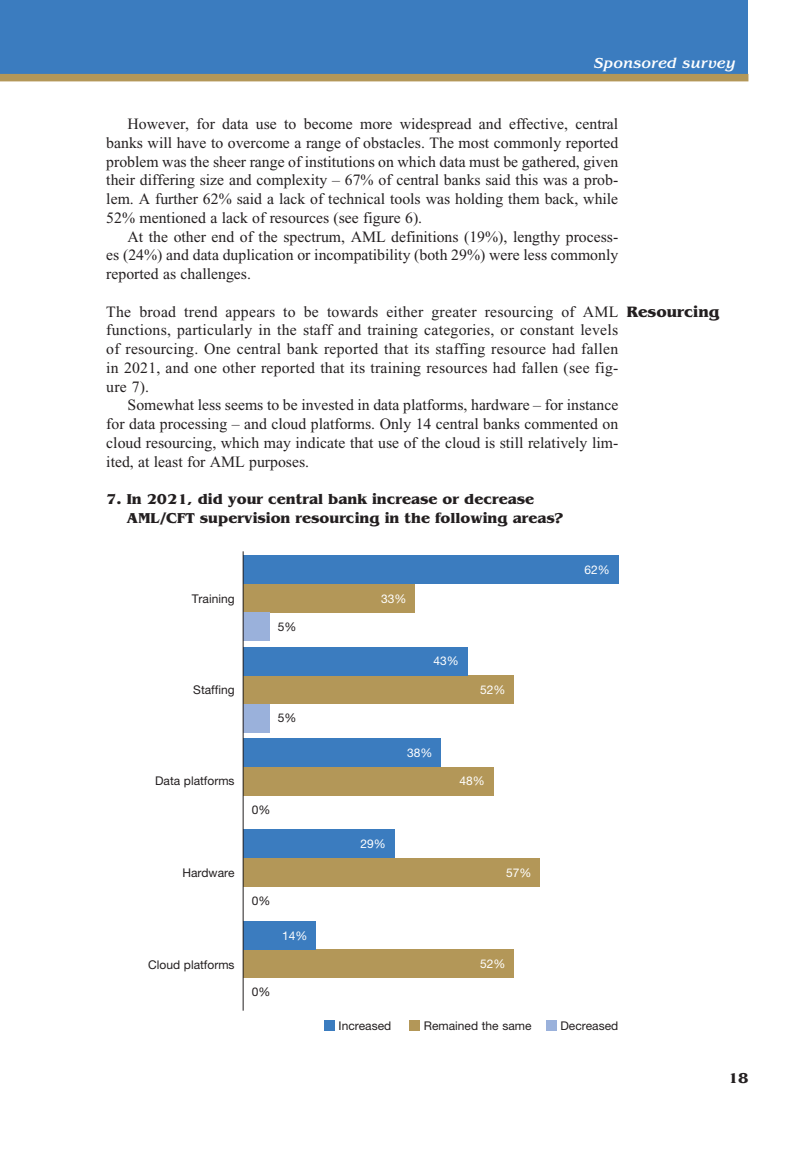
<style>
.page{position:relative;width:808px;height:1149px;background:#fff}
.page>*{position:absolute;margin:0;border:0;box-sizing:border-box;transform-origin:0 0}
.Bodytext{font:15.75px/18.8px "Times New Roman PS Std";color:#231f20;text-align:justify}
.Subhead{font:700 15.75px "Benguiat Std";color:#231f20}
.Small_print{font:700 15px/18.8px "Benguiat Std";color:#231f20}
.t1{font:italic 500 15px "Benguiat Std";color:#fff}
.Bodytext_no_indent{font:12px "Helvetica Neue LT Pro";color:#231f20}
.Bodytext_no_indent-2{font:12px "Helvetica Neue LT Pro";color:#fff}
</style>
<div class="page">
<div style="left:0;top:0;width:748px;height:81px;background:#3b7cbf"></div>
<div style="left:0;top:74px;width:748px;height:7px;background:#b39758"></div>
<div style="left:324px;top:1019px;width:11px;height:11px;background:#3b7cbf"></div>
<div style="left:410px;top:1019px;width:10px;height:11px;background:#b39758"></div>
<div style="left:546px;top:1019px;width:11px;height:11px;background:#9ab1db"></div>
<div style="left:243px;top:584px;width:172px;height:28px;background:#b39758"></div>
<div style="left:243px;top:675px;width:271px;height:28px;background:#b39758"></div>
<div style="left:243px;top:766px;width:250px;height:29px;background:#b39758"></div>
<div style="left:243px;top:857px;width:297px;height:29px;background:#b39758"></div>
<div style="left:243px;top:949px;width:271px;height:28px;background:#b39758"></div>
<div style="left:243px;top:612px;width:26px;height:28px;background:#9ab1db"></div>
<div style="left:243px;top:703px;width:26px;height:29px;background:#9ab1db"></div>
<div style="left:243px;top:555px;width:375px;height:29px;background:#3b7cbf"></div>
<div style="left:243px;top:646px;width:224px;height:29px;background:#3b7cbf"></div>
<div style="left:243px;top:738px;width:198px;height:28px;background:#3b7cbf"></div>
<div style="left:243px;top:829px;width:151px;height:28px;background:#3b7cbf"></div>
<div style="left:243px;top:920px;width:73px;height:29px;background:#3b7cbf"></div>
<hr style="left:243px;top:551px;width:1px;height:459px;background:#231f20">
<p class="t1" style="left:594px;top:55px;width:143px">Sponsored survey</p>
<p class="Bodytext" style="left:106px;top:115px;width:513px;text-indent:21px">However, for data use to become more widespread and effective, central banks will have to overcome a range of obstacles. The most commonly reported problem was the sheer range of institutions on which data must be gathered, given their differing size and complexity – 67% of central banks said this was a prob‑ lem. A further 62% said a lack of technical tools was holding them back, while 52% mentioned a lack of resources (see figure 6).</p>
<p class="Bodytext" style="left:106px;top:228px;width:513px;text-indent:21px">At the other end of the spectrum, AML definitions (19%), lengthy process‑ es (24%) and data duplication or incompatibility (both 29%) were less commonly reported as challenges.</p>
<p class="Bodytext" style="left:106px;top:303px;width:513px">The broad trend appears to be towards either greater resourcing of AML functions, particularly in the staff and training categories, or constant levels of resourcing. One central bank reported that its staffing resource had fallen in 2021, and one other reported that its training resources had fallen (see fig‑ ure 7).</p>
<p class="Bodytext" style="left:106px;top:396px;width:514px;text-indent:21px">Somewhat less seems to be invested in data platforms, hardware – for instance for data processing – and cloud platforms. Only 14 central banks commented on cloud resourcing, which may indicate that use of the cloud is still relatively lim‑ ited, at least for AML purposes.</p>
<p class="Subhead" style="left:627px;top:302px;width:94px">Resourcing</p>
<p class="Small_print" style="left:127px;top:490px;width:438px;text-indent:-20px">7. In 2021, did your central bank increase or decrease<br>AML/CFT supervision resourcing in the following areas?</p>
<p class="Bodytext_no_indent-2" style="left:584px;top:562px;width:27px">62%</p>
<p class="Bodytext_no_indent" style="left:192px;top:590px;width:44px">Training</p>
<p class="Bodytext_no_indent-2" style="left:381px;top:590px;width:27px">33%</p>
<p class="Bodytext_no_indent" style="left:278px;top:619px;width:20px">5%</p>
<p class="Bodytext_no_indent-2" style="left:433px;top:653px;width:27px">43%</p>
<p class="Bodytext_no_indent" style="left:193px;top:682px;width:43px">Staffing</p>
<p class="Bodytext_no_indent-2" style="left:480px;top:682px;width:27px">52%</p>
<p class="Bodytext_no_indent" style="left:278px;top:710px;width:20px">5%</p>
<p class="Bodytext_no_indent-2" style="left:407px;top:745px;width:27px">38%</p>
<p class="Bodytext_no_indent" style="left:155px;top:773px;width:81px">Data platforms</p>
<p class="Bodytext_no_indent-2" style="left:459px;top:773px;width:27px">48%</p>
<p class="Bodytext_no_indent" style="left:252px;top:801px;width:20px">0%</p>
<p class="Bodytext_no_indent-2" style="left:360px;top:836px;width:27px">29%</p>
<p class="Bodytext_no_indent" style="left:182px;top:864px;width:54px">Hardware</p>
<p class="Bodytext_no_indent-2" style="left:506px;top:864px;width:27px">57%</p>
<p class="Bodytext_no_indent" style="left:252px;top:893px;width:20px">0%</p>
<p class="Bodytext_no_indent-2" style="left:282px;top:927px;width:27px">14%</p>
<p class="Bodytext_no_indent" style="left:148px;top:956px;width:88px">Cloud platforms</p>
<p class="Bodytext_no_indent-2" style="left:480px;top:956px;width:27px">52%</p>
<p class="Bodytext_no_indent" style="left:252px;top:984px;width:20px">0%</p>
<p class="Bodytext_no_indent" style="left:339px;top:1017px;width:54px">Increased</p>
<p class="Bodytext_no_indent" style="left:424px;top:1017px;width:109px">Remained the same</p>
<p class="Bodytext_no_indent" style="left:560px;top:1017px;width:59px">Decreased</p>
<p class="Small_print" style="left:728px;top:1067px;width:22px">18</p>
</div>
